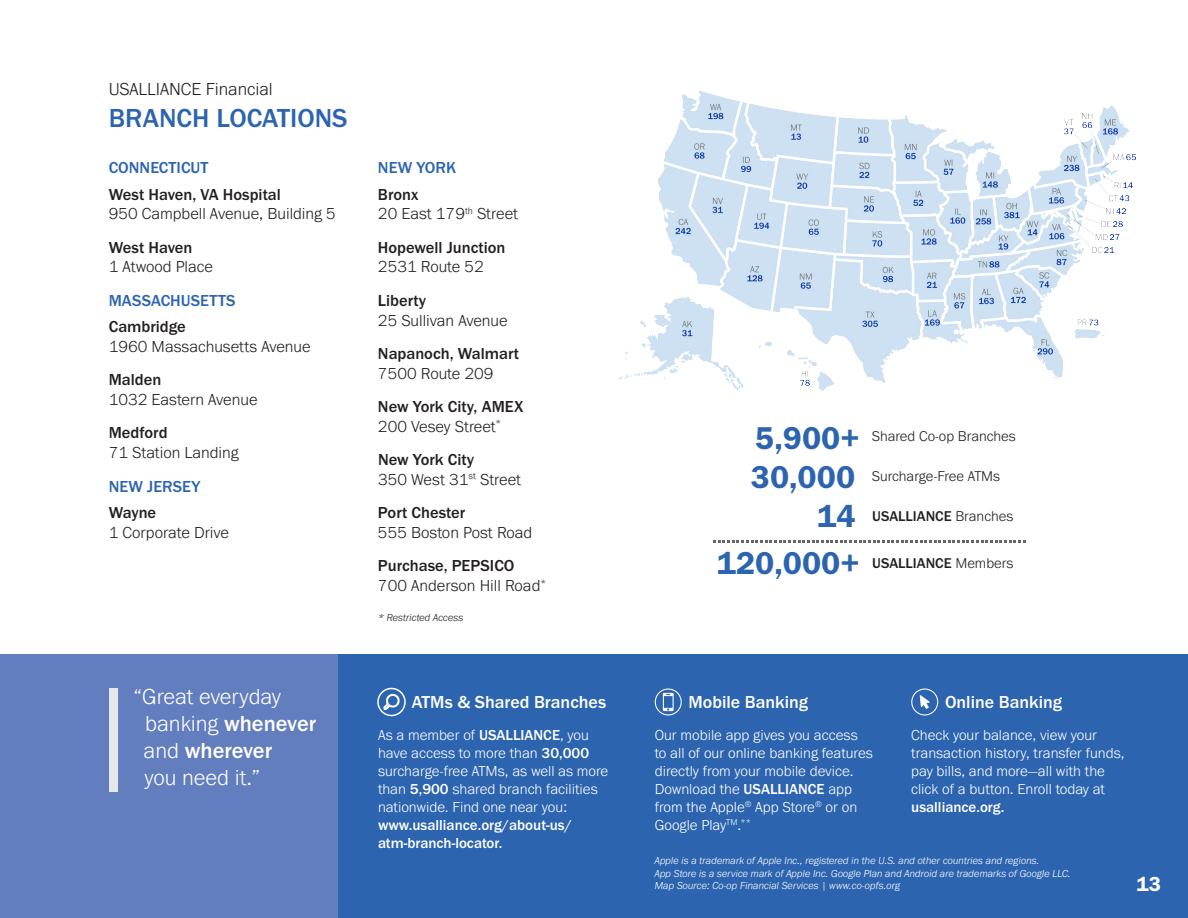
<style>
.page{position:relative;width:1188px;height:918px;background:#fff}
.page>*{position:absolute;margin:0;border:0;box-sizing:border-box;transform-origin:0 0}
.t1{font:32.7px/39.3px "Franklin Gothic URW Dem";color:#2c64af}
.t2{font:500 27px "Franklin Gothic URW";color:#2c64af}
.t3{font:300 22.5px/27px "Franklin Gothic URW";color:#fff}
.t4{font:21px "Franklin Gothic URW Dem";color:#fff}
.t5{font:500 18px "Franklin Gothic URW";color:#fff}
.t6{font:300 18px "Franklin Gothic URW";color:#231f20}
.t7{font:300 16.5px/19.8px "Franklin Gothic URW";color:#231f20}
.t8{font:500 16.5px/19.8px "Franklin Gothic URW";color:#231f20}
.t9{font:500 16.5px "Franklin Gothic URW";color:#2c64af}
.t10{font:300 15px/18px "Franklin Gothic URW";color:#fff}
.t11{font:300 14.7px "Franklin Gothic URW";color:#231f20}
.t12{font:500 14.7px "Franklin Gothic URW";color:#231f20}
.t13{font:italic 300 10.5px/12.6px "Franklin Gothic URW";color:#fff}
.Footnote{font:italic 300 10.5px "Franklin Gothic URW";letter-spacing:-.005em;color:#231f20}
.s1{font-weight:500}
.s2{font-weight:300}
</style>
<div class="page">
<div style="left:0;top:655px;width:1188px;height:263px;background:#2c64af"></div>
<div style="left:0;top:655px;width:338px;height:263px;background:#637ebe"></div>
<img style="left:618px;top:91px;width:518px;height:300px">
<svg style="left:713px;top:540px;width:312px;height:2px"></svg>
<div style="left:109px;top:688px;width:8px;height:104px;background:#e6e7e9"></div>
<svg style="left:911px;top:688px;width:27px;height:28px"></svg>
<svg style="left:655px;top:689px;width:27px;height:27px"></svg>
<div style="left:377px;top:688px;width:29px;height:28px;border:2px solid #fff;border-radius:50%"></div>
<svg style="left:383px;top:694px;width:18px;height:17px"></svg>
<p class="t6" style="left:109px;top:78px;width:166px">USALLIANCE Financial</p>
<p class="t2" style="left:109px;top:102px;width:240px">BRANCH LOCATIONS</p>
<p class="t9" style="left:109px;top:157px;width:101px">CONNECTICUT</p>
<p class="t8" style="left:109px;top:184px;width:174px">West Haven, VA Hospital</p>
<p class="t7" style="left:109px;top:204px;width:229px">950 Campbell Avenue, Building 5</p>
<p class="t8" style="left:109px;top:237px;width:85px">West Haven</p>
<p class="t7" style="left:109px;top:257px;width:106px">1 Atwood Place</p>
<p class="t9" style="left:109px;top:290px;width:128px">MASSACHUSETTS</p>
<p class="t8" style="left:109px;top:317px;width:79px">Cambridge</p>
<p class="t7" style="left:109px;top:336px;width:203px">1960 Massachusetts Avenue</p>
<p class="t8" style="left:109px;top:370px;width:54px">Malden</p>
<p class="t7" style="left:109px;top:389px;width:150px">1032 Eastern Avenue</p>
<p class="t8" style="left:109px;top:423px;width:60px">Medford</p>
<p class="t7" style="left:109px;top:443px;width:132px">71 Station Landing</p>
<p class="t9" style="left:109px;top:476px;width:93px">NEW JERSEY</p>
<p class="t8" style="left:109px;top:502px;width:49px">Wayne</p>
<p class="t7" style="left:109px;top:522px;width:122px">1 Corporate Drive</p>
<h3 class="t9" style="left:378px;top:157px;width:80px">NEW YORK</h3>
<p class="t7" style="left:378px;top:184px;width:142px"><span class="s1">Bronx<br></span>20 East 179<sup>th</sup> Street</p>
<p class="t8" style="left:378px;top:237px;width:129px">Hopewell Junction<br><span class="s2">2531 Route 52</span></p>
<p class="t8" style="left:378px;top:290px;width:50px">Liberty</p>
<p class="t7" style="left:378px;top:310px;width:131px">25 Sullivan Avenue</p>
<p class="t8" style="left:378px;top:343px;width:143px">Napanoch, Walmart</p>
<p class="t7" style="left:378px;top:363px;width:117px">7500 Route 209</p>
<p class="t8" style="left:378px;top:396px;width:147px">New York City, AMEX<br><span class="s2">200 Vesey Street</span><sup>*</sup></p>
<p class="t7" style="left:378px;top:449px;width:145px"><span class="s1">New York City<br></span>350 West 31<sup>st</sup> Street</p>
<p class="t8" style="left:378px;top:502px;width:89px">Port Chester</p>
<p class="t7" style="left:378px;top:522px;width:156px">555 Boston Post Road</p>
<p class="t8" style="left:378px;top:556px;width:138px">Purchase, PEPSICO</p>
<p class="t7" style="left:378px;top:575px;width:170px">700 Anderson Hill Road<sup>*</sup></p>
<p class="Footnote" style="left:378px;top:611px;width:87px">* Restricted Access</p>
<p class="t1" style="left:751px;top:417px;width:110px">5,900+<br>30,000</p>
<p class="t1" style="left:817px;top:496px;width:40px">14</p>
<p class="t1" style="left:717px;top:542px;width:144px">120,000+</p>
<p class="t11" style="left:872px;top:427px;width:145px">Shared Co-op Branches</p>
<p class="t11" style="left:872px;top:467px;width:130px">Surcharge-Free ATMs</p>
<p class="t12" style="left:872px;top:507px;width:143px">USALLIANCE <span class="s2">Branches</span></p>
<p class="t12" style="left:872px;top:554px;width:143px">USALLIANCE <span class="s2">Members</span></p>
<p class="t3" style="left:144px;top:682px;width:174px;text-indent:-10px">“Great everyday banking <span class="s1">whenever </span>and <span class="s1">wherever<br></span>you need it.”</p>
<p class="t5" style="left:945px;top:691px;width:119px">Online Banking</p>
<p class="t5" style="left:412px;top:691px;width:196px">ATMs &amp; Shared Branches</p>
<p class="t10" style="left:378px;top:726px;width:232px">As a member of <span class="s1">USALLIANCE</span>, you have access to more than <span class="s1">30,000 </span>surcharge-free ATMs, as well as more than <span class="s1">5,900</span> shared branch facilities nationwide. Find one near you: <span class="s1">www.usalliance.org/about-us/ atm-branch-locator.</span></p>
<p class="t5" style="left:688px;top:691px;width:121px">Mobile Banking</p>
<p class="t10" style="left:655px;top:726px;width:220px">Our mobile app gives you access to all of our online banking features directly from your mobile device.<br>Download the <span class="s1">USALLIANCE</span> app from the Apple<sup>®</sup> App Store<sup>®</sup> or on<br>Google Play<sup>TM</sup> .<sup>**</sup></p>
<p class="t10" style="left:911px;top:726px;width:215px">Check your balance, view your transaction history, transfer funds, pay bills, and more—all with the click of a button. Enroll today at <span class="s1">usalliance.org.</span></p>
<p class="t13" style="left:655px;top:854px;width:418px">Apple is a trademark of Apple Inc., registered in the U.S. and other countries and regions.<br>App Store is a service mark of Apple Inc. Google Plan and Android are trademarks of Google LLC.<br>Map Source: Co-op Financial Services | www.co-opfs.org</p>
<h3 class="t4" style="left:1136px;top:871px;width:26px">13</h3>
</div>
